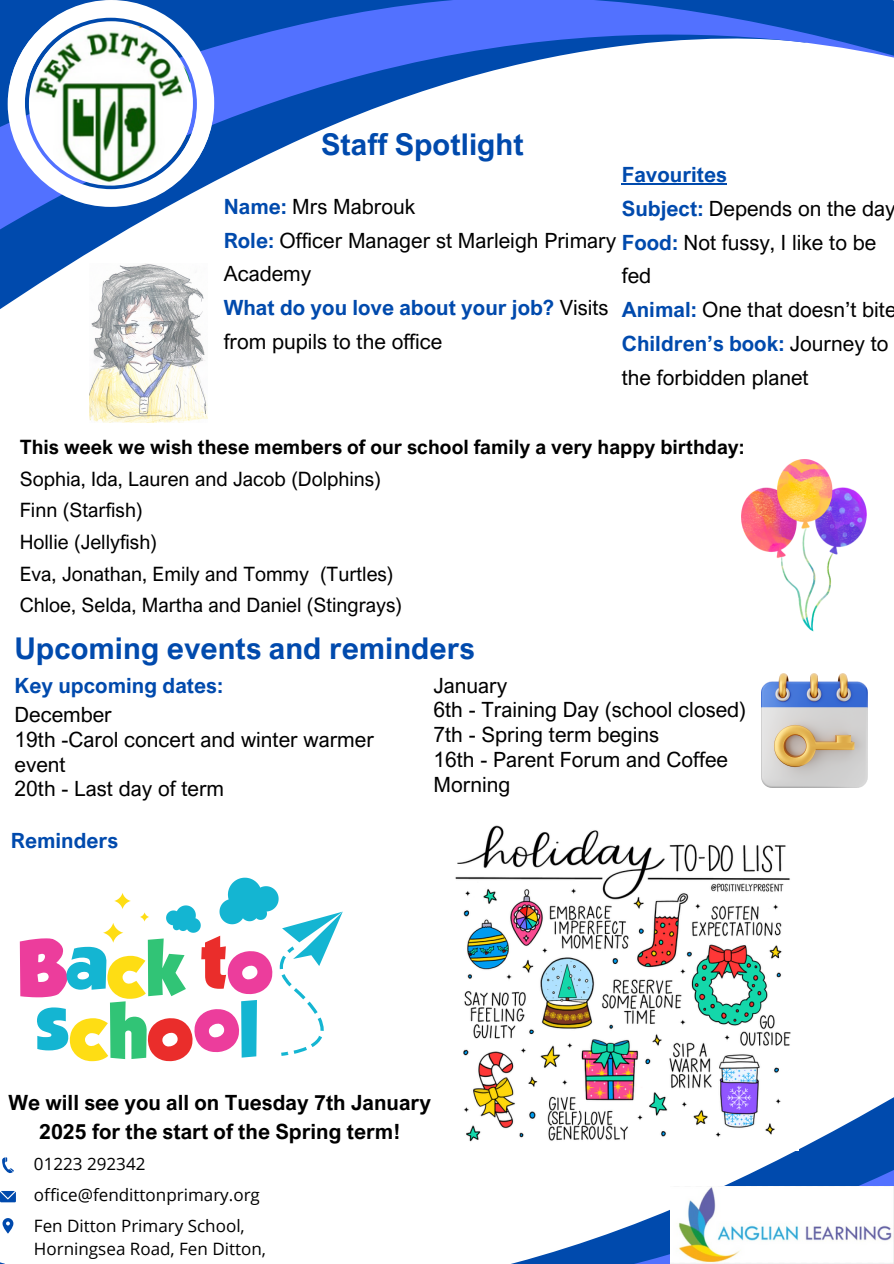
<style>
.page{position:relative;width:894px;height:1264px;background:#fff}
.page>*{position:absolute;margin:0;border:0;box-sizing:border-box;transform-origin:0 0}
.t1{font:700 30px "Arial Nova";color:#004aad}
.t2{font:21px/33.8px "Arial Nova";color:#000}
.t3{font:700 21px/29.2px "Arial Nova";color:#000;text-align:center}
.t4{font:700 21px/29.2px "Arial Nova";color:#004aad}
.t5{font:19.8px/31.7px "Arial Nova";color:#000}
.t6{font:17.1px/31px "Open Sans";color:#000}
.s1{font-weight:700;color:#004aad}
.s2{font-weight:700}
.s3{font-weight:400;color:#000}
</style>
<div class="page">
<svg style="left:0;top:234px;width:120px;height:75px;fill:#004aad"></svg>
<svg style="left:0;top:0;width:893px;height:234px"></svg>
<svg style="left:0;top:1097px;width:893px;height:166px"></svg>
<svg style="left:240px;top:1153px;width:653px;height:71px"></svg>
<svg style="left:80px;top:1224px;width:813px;height:39px"></svg>
<svg style="left:8px;top:0;width:206px;height:207px"></svg>
<img style="left:89px;top:263px;width:118px;height:159px">
<hr style="left:621px;top:183px;width:105px;height:1px;background:#004aad">
<img style="left:741px;top:459px;width:125px;height:172px">
<img style="left:761px;top:673px;width:106px;height:114px">
<img style="left:446px;top:825px;width:351px;height:325px">
<svg style="left:20px;top:877px;width:322px;height:184px"></svg>
<svg style="left:0;top:1097px;width:16px;height:165px"></svg>
<p class="t1" style="left:321px;top:125px;width:204px">Staff Spotlight</p>
<p class="t2" style="left:224px;top:189px;width:394px"><span class="s1">Name:</span> Mrs Mabrouk<br><span class="s1">Role:</span> Officer Manager st Marleigh Primary<br>Academy<br><span class="s1">What do you love about your job?</span> Visits from pupils to the office</p>
<h1 class="t2" style="left:621px;top:157px;width:276px"><span class="s1">Favourites<br>Subject:</span> Depends on the day<br><span class="s1">Food:</span> Not fussy, I like to be fed<br><span class="s1">Animal:</span> One that doesn’t bite<br><span class="s1">Children’s book:</span> Journey to the forbidden planet</h1>
<h3 class="t5" style="left:20px;top:431px;width:726px"><span class="s2">This week we wish these members of our school family a very happy birthday:<br></span>Sophia, Ida, Lauren and Jacob (Dolphins)<br>Finn (Starfish)<br>Hollie (Jellyfish)<br>Eva, Jonathan, Emily and Tommy (Turtles)<br>Chloe, Selda, Martha and Daniel (Stingrays)</h3>
<h3 class="t1" style="left:15px;top:629px;width:461px">Upcoming events and reminders</h3>
<h3 class="t4" style="left:15px;top:670px;width:210px">Key upcoming dates:<br><span class="s3">December</span></h3>
<h3 class="t2" style="left:15px;top:726px;width:361px;line-height:24.8px">19th -Carol concert and winter warmer event<br>20th - Last day of term</h3>
<p class="t2" style="left:433px;top:672px;width:314px;line-height:24.8px">January<br>6th - Training Day (school closed)<br>7th - Spring term begins<br>16th - Parent Forum and Coffee<br>Morning</p>
<h3 class="t4" style="left:11px;top:825px;width:109px">Reminders</h3>
<h1 class="t3" style="left:8px;top:1087px;width:424px">We will see you all on Tuesday 7th January<br>2025 for the start of the Spring term!</h1>
<h3 class="t6" style="left:34px;top:1147px;width:113px">01223 292342</h3>
<p class="t6" style="left:34px;top:1178px;width:227px">office@fendittonprimary.org<br>Fen Ditton Primary School,</p>
<p class="t6" style="left:34px;top:1232px;width:233px">Horningsea Road, Fen Ditton,</p>
</div>
